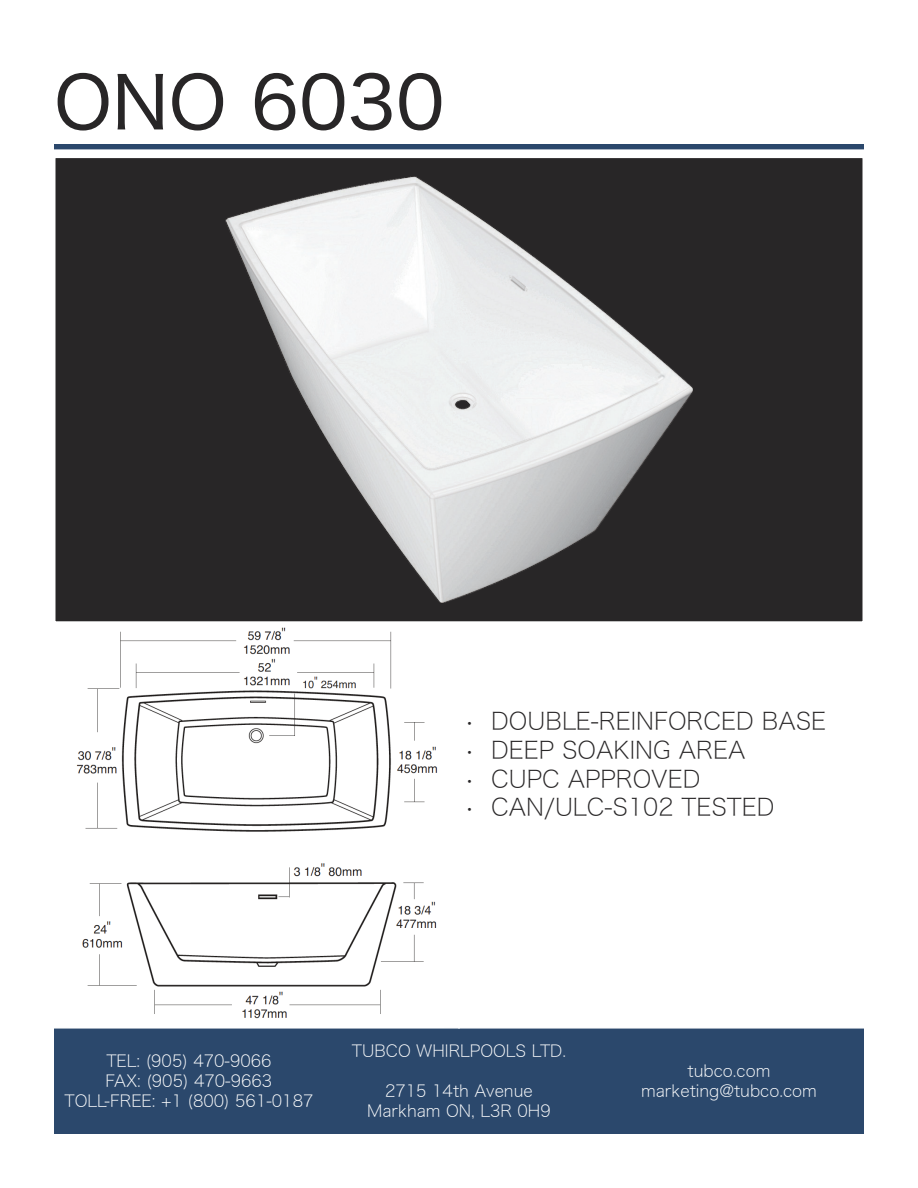
<style>
.page{position:relative;width:918px;height:1188px;background:#fff}
.page>*{position:absolute;margin:0;border:0;box-sizing:border-box;transform-origin:0 0}
.t1{font:72px "Hiragino Sans W4";color:#282627}
.t2{font:24px "Hiragino Sans W1";color:#282627}
.t3{font:16.5px/19.8px "Hiragino Sans W1";color:#fff;text-align:center}
</style>
<div class="page">
<div style="left:54px;top:1028px;width:810px;height:106px;background:#2b486c"></div>
<div style="left:54px;top:144px;width:810px;height:5px;background:#2b486c"></div>
<div style="left:54px;top:157px;width:810px;height:466px;background:#282627"></div>
<img style="left:226px;top:176px;width:466px;height:427px">
<div style="left:52px;top:155px;width:814px;height:469px;border:3px solid #fff"></div>
<img style="left:69px;top:627px;width:375px;height:399px">
<div style="left:53px;top:622px;width:407px;height:407px;border:2px solid #fff"></div>
<div style="left:458px;top:622px;width:407px;height:284px;border:2px solid #fff"></div>
<div style="left:458px;top:905px;width:407px;height:124px;border:2px solid #fff"></div>
<h1 class="t1" style="left:54px;top:38px;width:392px">ONO 6030</h1>
<h2 class="t2" style="left:464px;top:700px;width:363px">• DOUBLE-REINFORCED BASE</h2>
<h2 class="t2" style="left:464px;top:729px;width:283px">• DEEP SOAKING AREA</h2>
<h2 class="t2" style="left:464px;top:757px;width:238px">• CUPC APPROVED</h2>
<h2 class="t2" style="left:464px;top:786px;width:312px">• CAN/ULC-S102 TESTED</h2>
<p class="t3" style="left:352px;top:1040px;width:216px">TUBCO WHIRLPOOLS LTD.</p>
<p class="t3" style="left:367px;top:1080px;width:185px">2715 14th Avenue<br>Markham ON, L3R 0H9</p>
<p class="t3" style="left:65px;top:1050px;width:250px">TEL: (905) 470-9066<br>FAX: (905) 470-9663<br>TOLL-FREE: +1 (800) 561-0187</p>
<p class="t3" style="left:641px;top:1060px;width:177px">tubco.com marketing@tubco.com</p>
</div>
